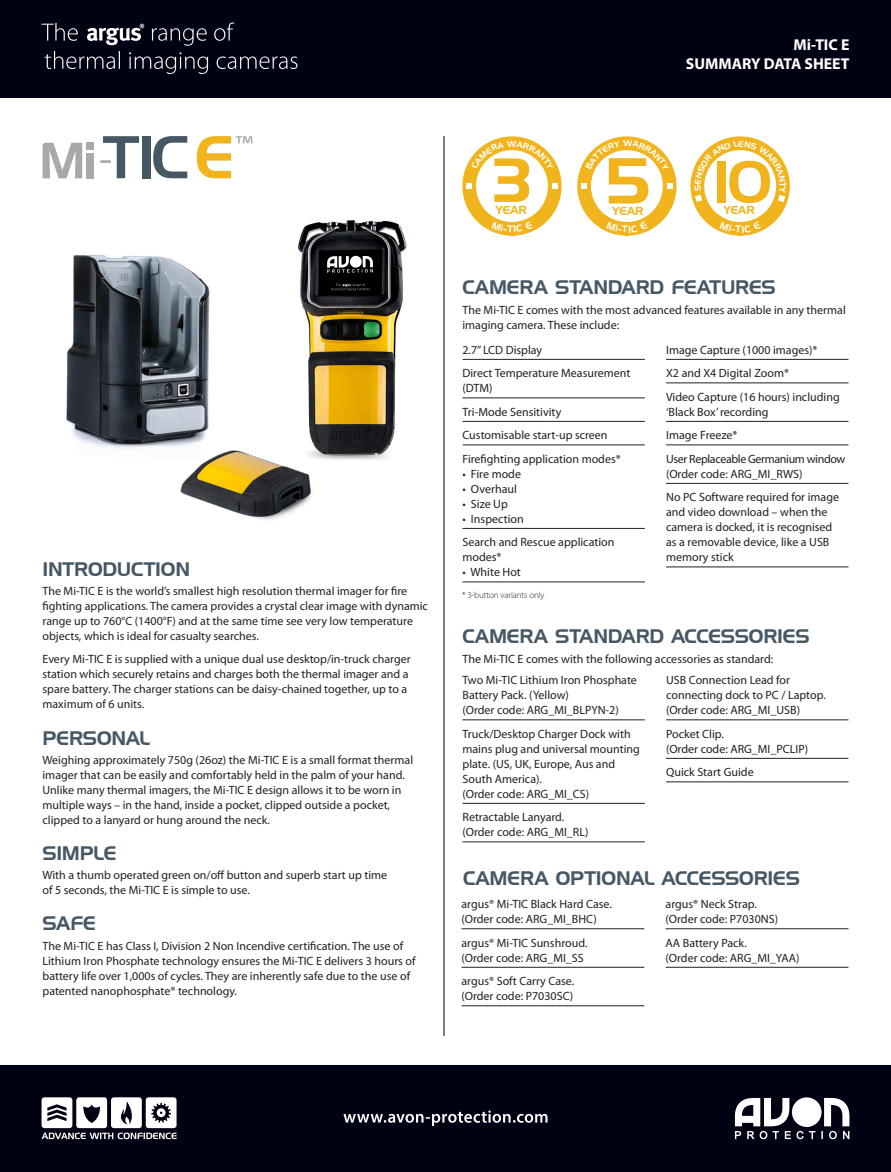
<style>
.page{position:relative;width:891px;height:1172px;background:#fff}
.page>*{position:absolute;margin:0;border:0;box-sizing:border-box;transform-origin:0 0}
.t1{font:19.5px "Hanzel Normal";letter-spacing:-.01em;color:#475865}
.t2{font:700 15.75px/18.9px "Myriad Pro";color:#fff;text-align:right}
.t3{font:12px/15px "Myriad Pro";color:#231f20}
.t4{font:12px/23.5px "Myriad Pro";letter-spacing:-.025em;color:#231f20}
.t5{font:11.55px "Hanzel Normal";color:#f1b41c}
.t6{font:300 9px "Myriad Pro";letter-spacing:-.01em;color:#231f20}
</style>
<div class="page">
<div style="left:0;top:1066px;width:891px;height:106px;background:#000213"></div>
<svg style="left:797px;top:1131px;width:18px;height:8px"></svg>
<div style="left:792px;top:1097px;width:30px;height:30px;background:#fff;border-radius:50%"></div>
<svg style="left:735px;top:1098px;width:56px;height:41px"></svg>
<svg style="left:821px;top:1098px;width:28px;height:41px"></svg>
<div style="left:0;top:0;width:891px;height:98px;background:#000213"></div>
<svg style="left:42px;top:23px;width:255px;height:51px"></svg>
<svg style="left:343px;top:1110px;width:205px;height:16px"></svg>
<svg style="left:42px;top:1097px;width:135px;height:42px"></svg>
<hr style="left:461px;top:928px;width:183px;height:1px;background:#231f20">
<hr style="left:461px;top:967px;width:183px;height:1px;background:#231f20">
<hr style="left:461px;top:1005px;width:183px;height:1px;background:#231f20">
<hr style="left:666px;top:928px;width:182px;height:1px;background:#231f20">
<hr style="left:666px;top:967px;width:182px;height:1px;background:#231f20">
<hr style="left:463px;top:719px;width:182px;height:1px;background:#231f20">
<hr style="left:463px;top:803px;width:182px;height:1px;background:#231f20">
<hr style="left:463px;top:841px;width:182px;height:1px;background:#231f20">
<hr style="left:666px;top:719px;width:182px;height:1px;background:#231f20">
<hr style="left:666px;top:758px;width:182px;height:1px;background:#231f20">
<hr style="left:666px;top:781px;width:182px;height:1px;background:#231f20">
<hr style="left:463px;top:359px;width:182px;height:1px;background:#231f20">
<hr style="left:463px;top:398px;width:182px;height:1px;background:#231f20">
<hr style="left:463px;top:421px;width:182px;height:1px;background:#231f20">
<hr style="left:463px;top:445px;width:182px;height:1px;background:#231f20">
<hr style="left:463px;top:528px;width:182px;height:1px;background:#231f20">
<hr style="left:463px;top:582px;width:182px;height:1px;background:#231f20">
<hr style="left:666px;top:359px;width:182px;height:1px;background:#231f20">
<hr style="left:666px;top:383px;width:182px;height:1px;background:#231f20">
<hr style="left:666px;top:421px;width:182px;height:1px;background:#231f20">
<hr style="left:666px;top:445px;width:182px;height:1px;background:#231f20">
<hr style="left:666px;top:483px;width:182px;height:1px;background:#231f20">
<hr style="left:666px;top:567px;width:182px;height:1px;background:#231f20">
<div style="left:142px;top:136px;width:8px;height:42px;background:#475865"></div>
<svg style="left:153px;top:136px;width:34px;height:42px"></svg>
<svg style="left:43px;top:143px;width:39px;height:35px"></svg>
<div style="left:86px;top:153px;width:8px;height:25px;background:#a8a9ad"></div>
<div style="left:86px;top:143px;width:8px;height:7px;background:#a8a9ad"></div>
<svg style="left:100px;top:136px;width:39px;height:42px"></svg>
<img style="left:66px;top:255px;width:144px;height:194px">
<img style="left:298px;top:220px;width:109px;height:240px">
<img style="left:168px;top:441px;width:158px;height:79px">
<hr style="left:443px;top:136px;width:2px;height:900px;background:#475865">
<svg style="left:197px;top:136px;width:56px;height:42px"></svg>
<svg style="left:327px;top:256px;width:46px;height:17px"></svg>
<svg style="left:331px;top:283px;width:39px;height:8px"></svg>
<svg style="left:462px;top:136px;width:100px;height:100px"></svg>
<svg style="left:577px;top:136px;width:100px;height:100px"></svg>
<svg style="left:690px;top:136px;width:100px;height:100px"></svg>
<h2 class="t2" style="left:686px;top:35px;width:165px">Mi-TIC E<br>SUMMARY DATA SHEET</h2>
<h1 class="t1" style="left:43px;top:557px;width:149px">INTRODUCTION</h1>
<p class="t3" style="left:43px;top:583px;width:387px">The Mi-TIC E is the world’s smallest high resolution thermal imager for fire fighting applications. The camera provides a crystal clear image with dynamic range up to 760°C (1400°F) and at the same time see very low temperature objects, which is ideal for casualty searches.</p>
<p class="t3" style="left:43px;top:652px;width:370px">Every Mi-TIC E is supplied with a unique dual use desktop/in-truck charger station which securely retains and charges both the thermal imager and a spare battery. The charger stations can be daisy-chained together, up to a maximum of 6 units.</p>
<h1 class="t1" style="left:43px;top:726px;width:109px">PERSONAL</h1>
<p class="t3" style="left:43px;top:752px;width:372px">Weighing approximately 750g (26oz) the Mi-TIC E is a small format thermal imager that can be easily and comfortably held in the palm of your hand.<br>Unlike many thermal imagers, the Mi-TIC E design allows it to be worn in multiple ways – in the hand, inside a pocket, clipped outside a pocket, clipped to a lanyard or hung around the neck.</p>
<h1 class="t1" style="left:43px;top:842px;width:75px">SIMPLE</h1>
<p class="t3" style="left:43px;top:867px;width:346px">With a thumb operated green on/off button and superb start up time of 5 seconds, the Mi-TIC E is simple to use.</p>
<h1 class="t1" style="left:43px;top:912px;width:55px">SAFE</h1>
<p class="t3" style="left:43px;top:938px;width:375px">The Mi-TIC E has Class I, Division 2 Non Incendive certification. The use of Lithium Iron Phosphate technology ensures the Mi-TIC E delivers 3 hours of battery life over 1,000s of cycles. They are inherently safe due to the use of patented nanophosphate® technology.</p>
<p class="t5" style="left:496px;top:203px;width:33px">YEAR</p>
<p class="t5" style="left:613px;top:204px;width:33px">YEAR</p>
<p class="t5" style="left:724px;top:203px;width:33px">YEAR</p>
<h1 class="t1" style="left:463px;top:276px;width:315px">CAMERA STANDARD FEATURES</h1>
<p class="t3" style="left:463px;top:302px;width:385px">The Mi-TIC E comes with the most advanced features available in any thermal imaging camera. These include:</p>
<p class="t3" style="left:463px;top:338px;width:169px;line-height:23.5px">2.7” LCD Display<br>Direct Temperature Measurement</p>
<p class="t3" style="left:463px;top:376px;width:160px;line-height:23.5px">(DTM)<br>Tri-Mode Sensitivity<br>Customisable start-up screen<br>Firefighting application modes*</p>
<p class="t3" style="left:463px;top:466px;width:60px">• Fire mode</p>
<p class="t3" style="left:463px;top:481px;width:56px">• Overhaul</p>
<p class="t3" style="left:463px;top:496px;width:47px">• Size Up</p>
<p class="t3" style="left:463px;top:507px;width:153px;line-height:23.5px">• Inspection<br>Search and Rescue application</p>
<p class="t3" style="left:463px;top:550px;width:41px">modes*</p>
<p class="t3" style="left:463px;top:565px;width:60px">• White Hot</p>
<p class="t6" style="left:462px;top:589px;width:84px">* 3-button variants only</p>
<p class="t3" style="left:666px;top:338px;width:175px;line-height:23.5px">Image Capture (1000 images)*<br>X2 and X4 Digital Zoom*<br>Video Capture (16 hours) including</p>
<p class="t4" style="left:666px;top:400px;width:181px">‘Black Box’ recording<br>Image Freeze*<br>User Replaceable Germanium window</p>
<p class="t3" style="left:666px;top:462px;width:174px;line-height:23.5px">(Order code: ARG_MI_RWS)<br>No PC Software required for image</p>
<p class="t3" style="left:666px;top:505px;width:168px">and video download – when the camera is docked, it is recognised as a removable device, like a USB memory stick</p>
<h1 class="t1" style="left:463px;top:625px;width:349px">CAMERA STANDARD ACCESSORIES</h1>
<p class="t3" style="left:463px;top:651px;width:312px">The Mi-TIC E comes with the following accessories as standard:</p>
<p class="t3" style="left:463px;top:673px;width:176px">Two Mi-TIC Lithium Iron Phosphate<br>Battery Pack. (Yellow)<br>(Order code: ARG_MI_BLPYN-2)</p>
<p class="t3" style="left:463px;top:726px;width:179px">Truck/Desktop Charger Dock with mains plug and universal mounting plate. (US, UK, Europe, Aus and<br>South America).<br>(Order code: ARG_MI_CS)</p>
<p class="t3" style="left:463px;top:810px;width:127px">Retractable Lanyard. (Order code: ARG_MI_RL)</p>
<p class="t3" style="left:666px;top:673px;width:161px">USB Connection Lead for connecting dock to PC / Laptop. (Order code: ARG_MI_USB)</p>
<p class="t3" style="left:666px;top:726px;width:144px">Pocket Clip.<br>(Order code: ARG_MI_PCLIP)</p>
<p class="t3" style="left:666px;top:765px;width:89px">Quick Start Guide</p>
<h1 class="t1" style="left:463px;top:866px;width:339px">CAMERA OPTIONAL ACCESSORIES</h1>
<p class="t3" style="left:461px;top:896px;width:152px">argus® Mi-TIC Black Hard Case. (Order code: ARG_MI_BHC)</p>
<p class="t3" style="left:461px;top:935px;width:128px">argus® Mi-TIC Sunshroud. (Order code: ARG_MI_SS</p>
<p class="t3" style="left:461px;top:973px;width:114px">argus® Soft Carry Case. (Order code: P7030SC)</p>
<p class="t3" style="left:666px;top:896px;width:114px">argus® Neck Strap. (Order code: P7030NS)</p>
<p class="t3" style="left:666px;top:935px;width:135px">AA Battery Pack.<br>(Order code: ARG_MI_YAA)</p>
</div>
